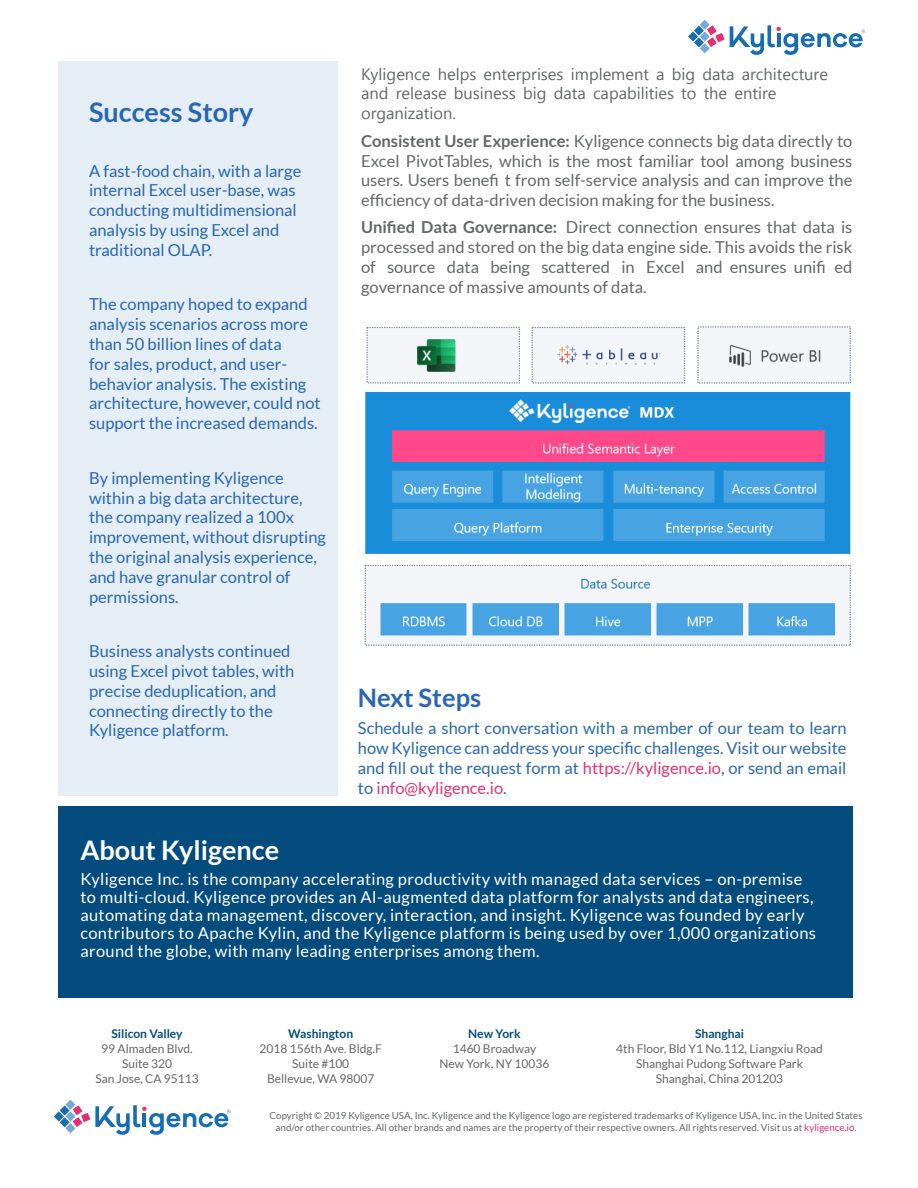
<style>
.page{position:relative;width:918px;height:1188px;background:#fff}
.page>*{position:absolute;margin:0;border:0;box-sizing:border-box;transform-origin:0 0}
.t1{font:700 27px "Lato";color:#fff}
.t2{font:700 27px "Lato";color:#2867b0}
.t3{font:700 25.5px "Lato";color:#2867b0}
.t4{font:16.5px/19.8px "Lato";color:#2867b0}
.t5{font:16.5px/19.8px "Lato";color:#656666;text-align:justify}
.t6{font:16.5px/18px "Lato";letter-spacing:.02em;color:#fff}
.t7{font:16.5px/19.8px "Leelawadee UI";color:#656666}
.t8{font:12px/15px "Lato";color:#656666;text-align:center}
.t9{font:700 12px "Lato";color:#034c7c}
.t10{font:9.75px/11.7px "Lato";color:#656666;text-align:center}
.s1{font-weight:700}
.s2{color:#e72f71}
.s3{color:#e72e72}
</style>
<div class="page">
<svg style="left:73px;top:1117px;width:9px;height:10px"></svg>
<svg style="left:81px;top:1113px;width:9px;height:9px"></svg>
<svg style="left:54px;top:1112px;width:10px;height:9px"></svg>
<svg style="left:60px;top:1106px;width:9px;height:9px"></svg>
<svg style="left:66px;top:1100px;width:9px;height:10px"></svg>
<svg style="left:60px;top:1117px;width:9px;height:10px"></svg>
<svg style="left:66px;top:1112px;width:9px;height:9px"></svg>
<svg style="left:66px;top:1123px;width:9px;height:10px"></svg>
<svg style="left:73px;top:1105px;width:9px;height:10px"></svg>
<svg style="left:95px;top:1105px;width:136px;height:30px"></svg>
<div style="left:58px;top:61px;width:280px;height:735px;background:#e5edf5"></div>
<div style="left:58px;top:806px;width:795px;height:192px;background:#034c7d"></div>
<svg style="left:707px;top:37px;width:10px;height:10px"></svg>
<svg style="left:715px;top:33px;width:10px;height:9px"></svg>
<svg style="left:688px;top:32px;width:10px;height:9px"></svg>
<svg style="left:694px;top:26px;width:10px;height:10px"></svg>
<svg style="left:700px;top:20px;width:10px;height:10px"></svg>
<svg style="left:694px;top:38px;width:10px;height:9px"></svg>
<svg style="left:700px;top:32px;width:10px;height:9px"></svg>
<svg style="left:700px;top:43px;width:10px;height:10px"></svg>
<svg style="left:707px;top:26px;width:10px;height:9px"></svg>
<svg style="left:730px;top:25px;width:135px;height:30px"></svg>
<img style="left:364px;top:326px;width:487px;height:320px">
<h1 class="t2" style="left:89px;top:97px;width:166px">Success Story</h1>
<p class="t4" style="left:89px;top:161px;width:214px">A fast-food chain, with a large internal Excel user-base, was conducting multidimensional analysis by using Excel and traditional OLAP.</p>
<p class="t4" style="left:89px;top:294px;width:233px">The company hoped to expand analysis scenarios across more than 50 billion lines of data<br>for sales, product, and user&shy;behavior analysis. The existing architecture, however, could not support the increased demands.</p>
<p class="t4" style="left:89px;top:468px;width:238px">By implementing Kyligence within a big data architecture, the company realized a 100x improvement, without disrupting the original analysis experience, and have granular control of permissions.</p>
<p class="t4" style="left:89px;top:641px;width:207px">Business analysts continued using Excel pivot tables, with precise deduplication, and connecting directly to the<br>Kyligence platform.</p>
<p class="t7" style="left:361px;top:63px;width:468px">Kyligence helps enterprises implement a big data architecture and release business big data capabilities to the entire organization.</p>
<p class="t5" style="left:361px;top:131px;width:493px"><span class="s1">Consistent User Experience:</span> Kyligence connects big data directly to Excel PivotTables, which is the most familiar tool among business users. Users benefi t from self-service analysis and can improve the efficiency of data-driven decision making for the business.</p>
<p class="t5" style="left:361px;top:217px;width:493px"><span class="s1">Unified Data Governance:</span> Direct connection ensures that data is processed and stored on the big data engine side. This avoids the risk of source data being scattered in Excel and ensures unifi ed governance of massive amounts of data.</p>
<h2 class="t3" style="left:358px;top:683px;width:125px">Next Steps</h2>
<p class="t4" style="left:358px;top:718px;width:490px;text-align:justify">Schedule a short conversation with a member of our team to learn how Kyligence can address your specific challenges. Visit our website and fill out the request form at <span class="s2">https://kyligence.io</span>, or send an email to <span class="s2">info@kyligence.io</span>.</p>
<h1 class="t1" style="left:80px;top:835px;width:200px">About Kyligence</h1>
<p class="t6" style="left:80px;top:870px;width:737px">Kyligence Inc. is the company accelerating productivity with managed data services – on-premise to multi-cloud. Kyligence provides an AI-augmented data platform for analysts and data engineers, automating data management, discovery, interaction, and insight. Kyligence was founded by early contributors to Apache Kylin, and the Kyligence platform is being used by over 1,000 organizations around the globe, with many leading enterprises among them.</p>
<p class="t9" style="left:112px;top:1027px;width:73px">Silicon Valley</p>
<p class="t8" style="left:95px;top:1041px;width:105px">99 Almaden Blvd.<br>Suite 320<br>San Jose, CA 95113</p>
<p class="t9" style="left:288px;top:1027px;width:66px">Washington</p>
<p class="t8" style="left:260px;top:1041px;width:124px">2018 156th Ave. Bldg.F<br>Suite #100<br>Bellevue, WA 98007</p>
<p class="t9" style="left:468px;top:1027px;width:54px">New York</p>
<p class="t8" style="left:440px;top:1041px;width:111px">1460 Broadway<br>New York, NY 10036</p>
<p class="t9" style="left:695px;top:1027px;width:50px">Shanghai</p>
<p class="t8" style="left:616px;top:1041px;width:208px">4th Floor, Bld Y1 No.112, Liangxiu Road<br>Shanghai Pudong Software Park<br>Shanghai, China 201203</p>
<p class="t10" style="left:270px;top:1110px;width:594px">Copyright © 2019 Kyligence USA, Inc. Kyligence and the Kyligence logo are registered trademarks of Kyligence USA, Inc. in the United States and/or other countries. All other brands and names are the property of their respective owners. All rights reserved. Visit us at <span class="s3">kyligence.io</span>.</p>
</div>
